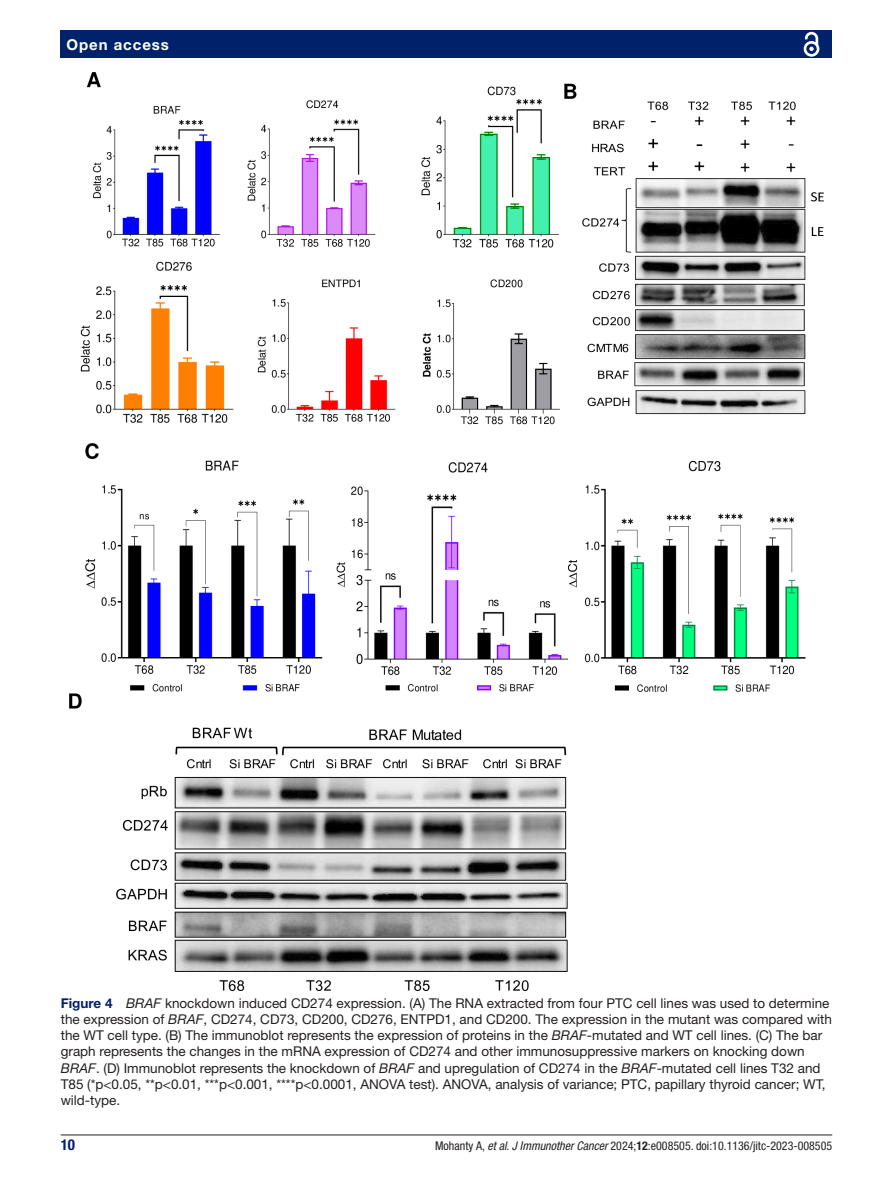
<style>
.page{position:relative;width:893px;height:1191px;background:#fff}
.page>*{position:absolute;margin:0;border:0;box-sizing:border-box;transform-origin:0 0}
.t1{font:700 15px "Helvetica Neue LT Std";letter-spacing:.065em;color:#fff}
.t2{font:700 condensed 15px "Helvetica Neue LT Std";color:#00226b}
.t3{font:13.5px/16.2px "Helvetica Neue LT Std";color:#231f20}
.t4{font:condensed 12px "Helvetica Neue LT Std";color:#231f20}
.s1{font-weight:700;color:#00226b}
.s2{font-style:italic}
.s3{font-weight:700}
</style>
<div class="page">
<hr style="left:61px;top:1134px;width:771px;height:1px;background:#231f20">
<div style="left:61px;top:31px;width:771px;height:27px;background:#00226b"></div>
<svg style="left:803px;top:31px;width:17px;height:26px"></svg>
<img style="left:70px;top:73px;width:753px;height:917px">
<p class="t1" style="left:66px;top:35px;width:104px">Open access</p>
<p class="t3" style="left:61px;top:994px;width:773px"><span class="s1">Figure 4</span> <span class="s2">BRAF</span> knockdown induced CD274 expression. (A) The RNA extracted from four PTC cell lines was used to determine the expression of <span class="s2">BRAF</span>, CD274, CD73, CD200, CD276, ENTPD1, and CD200. The expression in the mutant was compared with the WT cell type. (B) The immunoblot represents the expression of proteins in the <span class="s2">BRAF</span>-mutated and WT cell lines. (C) The bar graph represents the changes in the mRNA expression of CD274 and other immunosuppressive markers on knocking down <span class="s2">BRAF</span>. (D) Immunoblot represents the knockdown of <span class="s2">BRAF</span> and upregulation of CD274 in the <span class="s2">BRAF</span>-mutated cell lines T32 and T85 (*p&lt;0.05, **p&lt;0.01, ***p&lt;0.001, ****p&lt;0.0001, ANOVA test). ANOVA, analysis of variance; PTC, papillary thyroid cancer; WT, wild-type.</p>
<p class="t2" style="left:61px;top:1135px;width:16px">10</p>
<p class="t4" style="left:435px;top:1138px;width:399px">Mohanty A, <span class="s2">et al</span>. <span class="s2">J Immunother Cancer</span> 2024;<span class="s3">12</span>:e008505. doi:10.1136/jitc-2023-008505</p>
</div>
